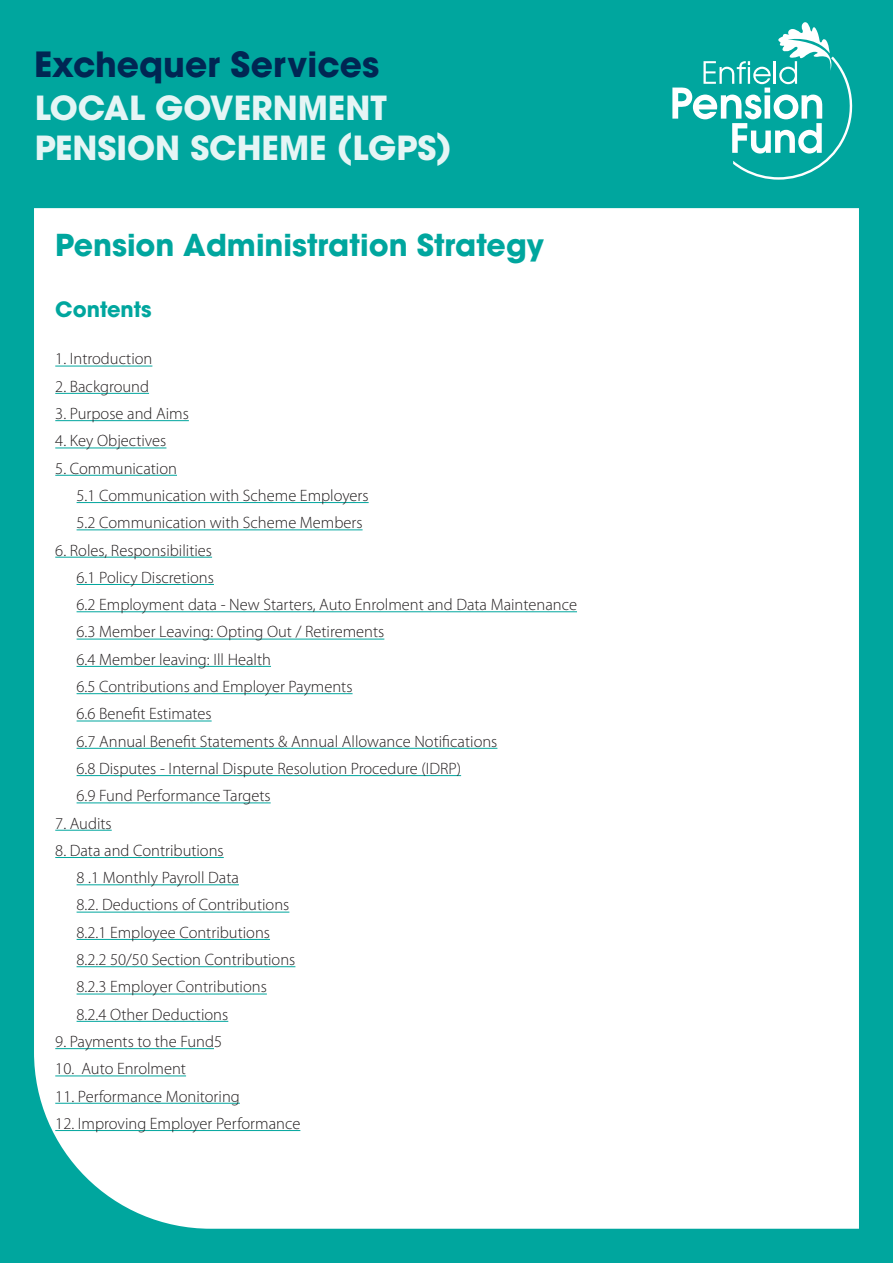
<style>
.page{position:relative;width:893px;height:1263px;background:#00a69e}
.page>*{position:absolute;margin:0;border:0;box-sizing:border-box;transform-origin:0 0}
.Title_dark_blue{font:700 34.5px "ITC Avant Garde Pro";color:#002653}
.t1{font:700 33px/39.6px "ITC Avant Garde Pro";color:#fff}
.head{font:700 30px "ITC Avant Garde Pro";color:#00a69e}
.Subhead_-_teal{font:700 21px "ITC Avant Garde Pro";color:#00a69e}
.t2{font:300 16.5px "Myriad Pro";color:#231f20}
</style>
<div class="page">
<div style="left:34px;top:208px;width:825px;height:1021px;background:#fff"></div>
<svg style="left:672px;top:22px;width:181px;height:158px"></svg>
<hr style="left:55px;top:366px;width:97px;height:1px;background:#00a69e">
<hr style="left:55px;top:393px;width:94px;height:1px;background:#00a69e">
<hr style="left:55px;top:420px;width:134px;height:1px;background:#00a69e">
<hr style="left:55px;top:447px;width:111px;height:1px;background:#00a69e">
<hr style="left:55px;top:475px;width:122px;height:1px;background:#00a69e">
<hr style="left:77px;top:502px;width:292px;height:1px;background:#00a69e">
<hr style="left:77px;top:529px;width:286px;height:1px;background:#00a69e">
<hr style="left:55px;top:557px;width:157px;height:1px;background:#00a69e">
<hr style="left:77px;top:584px;width:137px;height:1px;background:#00a69e">
<hr style="left:77px;top:611px;width:500px;height:1px;background:#00a69e">
<hr style="left:77px;top:639px;width:307px;height:1px;background:#00a69e">
<hr style="left:77px;top:666px;width:194px;height:1px;background:#00a69e">
<hr style="left:77px;top:693px;width:276px;height:1px;background:#00a69e">
<hr style="left:77px;top:720px;width:135px;height:1px;background:#00a69e">
<hr style="left:77px;top:748px;width:420px;height:1px;background:#00a69e">
<hr style="left:77px;top:775px;width:384px;height:1px;background:#00a69e">
<hr style="left:77px;top:802px;width:194px;height:1px;background:#00a69e">
<hr style="left:55px;top:830px;width:57px;height:1px;background:#00a69e">
<hr style="left:55px;top:857px;width:169px;height:1px;background:#00a69e">
<hr style="left:77px;top:884px;width:162px;height:1px;background:#00a69e">
<hr style="left:77px;top:912px;width:212px;height:1px;background:#00a69e">
<hr style="left:77px;top:939px;width:193px;height:1px;background:#00a69e">
<hr style="left:77px;top:966px;width:218px;height:1px;background:#00a69e">
<hr style="left:77px;top:993px;width:190px;height:1px;background:#00a69e">
<hr style="left:77px;top:1021px;width:151px;height:1px;background:#00a69e">
<hr style="left:55px;top:1048px;width:159px;height:1px;background:#00a69e">
<hr style="left:55px;top:1075px;width:131px;height:1px;background:#00a69e">
<hr style="left:55px;top:1103px;width:185px;height:1px;background:#00a69e">
<hr style="left:55px;top:1130px;width:245px;height:1px;background:#00a69e">
<p class="Title_dark_blue" style="left:34px;top:41px;width:347px">Exchequer Services</p>
<h2 class="t1" style="left:34px;top:88px;width:419px">LOCAL GOVERNMENT<br>PENSION SCHEME (LGPS)</h2>
<p class="head" style="left:55px;top:225px;width:490px">Pension Administration Strategy</p>
<p class="Subhead_-_teal" style="left:55px;top:295px;width:98px">Contents</p>
<p class="t2" style="left:55px;top:349px;width:99px">1. Introduction</p>
<p class="t2" style="left:55px;top:376px;width:95px">2. Background</p>
<p class="t2" style="left:55px;top:404px;width:135px">3. Purpose and Aims</p>
<p class="t2" style="left:55px;top:431px;width:113px">4. Key Objectives</p>
<p class="t2" style="left:55px;top:458px;width:123px">5. Communication</p>
<p class="t2" style="left:77px;top:485px;width:294px">5.1 Communication with Scheme Employers</p>
<p class="t2" style="left:77px;top:513px;width:287px">5.2 Communication with Scheme Members</p>
<p class="t2" style="left:55px;top:540px;width:158px">6. Roles, Responsibilities</p>
<p class="t2" style="left:77px;top:567px;width:139px">6.1 Policy Discretions</p>
<p class="t2" style="left:77px;top:595px;width:502px">6.2 Employment data - New Starters, Auto Enrolment and Data Maintenance</p>
<p class="t2" style="left:77px;top:622px;width:309px">6.3 Member Leaving: Opting Out / Retirements</p>
<p class="t2" style="left:77px;top:649px;width:196px">6.4 Member leaving: Ill Health</p>
<p class="t2" style="left:77px;top:677px;width:277px">6.5 Contributions and Employer Payments</p>
<p class="t2" style="left:77px;top:704px;width:137px">6.6 Benefit Estimates</p>
<p class="t2" style="left:77px;top:731px;width:422px">6.7 Annual Benefit Statements &amp; Annual Allowance Notifications</p>
<p class="t2" style="left:77px;top:758px;width:386px">6.8 Disputes - Internal Dispute Resolution Procedure (IDRP)</p>
<p class="t2" style="left:77px;top:786px;width:196px">6.9 Fund Performance Targets</p>
<p class="t2" style="left:55px;top:813px;width:58px">7. Audits</p>
<p class="t2" style="left:55px;top:840px;width:170px">8. Data and Contributions</p>
<p class="t2" style="left:77px;top:868px;width:164px">8 .1 Monthly Payroll Data</p>
<p class="t2" style="left:77px;top:895px;width:214px">8.2. Deductions of Contributions</p>
<p class="t2" style="left:77px;top:922px;width:195px">8.2.1 Employee Contributions</p>
<p class="t2" style="left:77px;top:950px;width:220px">8.2.2 50/50 Section Contributions</p>
<p class="t2" style="left:77px;top:977px;width:192px">8.2.3 Employer Contributions</p>
<p class="t2" style="left:77px;top:1004px;width:153px">8.2.4 Other Deductions</p>
<p class="t2" style="left:55px;top:1031px;width:168px">9. Payments to the Fund5</p>
<p class="t2" style="left:55px;top:1059px;width:132px">10. Auto Enrolment</p>
<p class="t2" style="left:55px;top:1086px;width:186px">11. Performance Monitoring</p>
<p class="t2" style="left:55px;top:1113px;width:247px">12. Improving Employer Performance</p>
</div>
